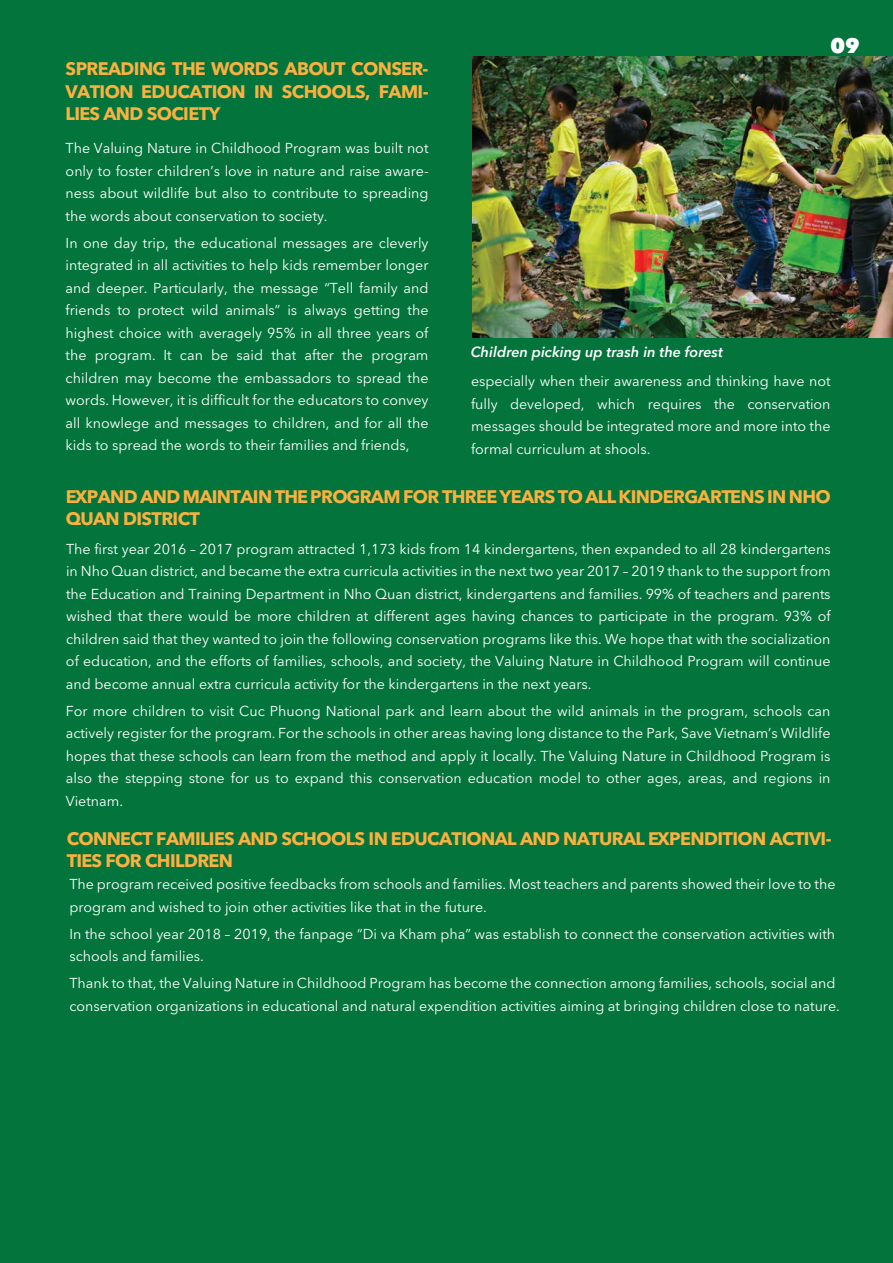
<style>
.page{position:relative;width:893px;height:1263px;background:#03743c}
.page>*{position:absolute;margin:0;border:0;box-sizing:border-box;transform-origin:0 0}
.t1{font:800 21px "Avenir Next LT Pro";color:#fff}
.t2{font:700 18px/22.5px "Avenir Next LT Pro";letter-spacing:-.035em;color:#fbb040}
.t3{font:italic 600 14.55px "Avenir Next LT Pro";color:#fff}
.t4{font:14.25px/22.5px "Avenir Next LT Pro";color:#fff;text-align:justify}
</style>
<div class="page">
<img style="left:473px;top:56px;width:420px;height:281px">
<p class="t2" style="left:66px;top:57px;width:364px;text-align:justify">SPREADING THE WORDS ABOUT CONSER-VATION EDUCATION IN SCHOOLS, FAMI-LIES AND SOCIETY</p>
<p class="t4" style="left:66px;top:136px;width:364px">The Valuing Nature in Childhood Program was built not only to foster children’s love in nature and raise aware&shy;ness about wildlife but also to contribute to spreading the words about conservation to society.</p>
<p class="t4" style="left:66px;top:231px;width:364px">In one day trip, the educational messages are cleverly integrated in all activities to help kids remember longer and deeper. Particularly, the message “Tell family and friends to protect wild animals” is always getting the highest choice with averagely 95% in all three years of the program. It can be said that after the program children may become the embassadors to spread the words. However, it is difficult for the educators to convey all knowlege and messages to children, and for all the kids to spread the words to their families and friends,</p>
<h1 class="t1" style="left:830px;top:33px;width:31px">09</h1>
<p class="t3" style="left:471px;top:340px;width:254px">Children picking up trash in the forest</p>
<p class="t4" style="left:471px;top:369px;width:361px">especially when their awareness and thinking have not fully developed, which requires the conservation messages should be integrated more and more into the formal curriculum at shools.</p>
<p class="t2" style="left:66px;top:485px;width:767px">EXPAND AND MAINTAIN THE PROGRAM FOR THREE YEARS TO ALL KINDERGARTENS IN NHO<br>QUAN DISTRICT</p>
<p class="t4" style="left:66px;top:537px;width:766px">The first year 2016 – 2017 program attracted 1,173 kids from 14 kindergartens, then expanded to all 28 kindergartens in Nho Quan district, and became the extra curricula activities in the next two year 2017 – 2019 thank to the support from the Education and Training Department in Nho Quan district, kindergartens and families. 99% of teachers and parents wished that there would be more children at different ages having chances to participate in the program. 93% of children said that they wanted to join the following conservation programs like this. We hope that with the socialization of education, and the efforts of families, schools, and society, the Valuing Nature in Childhood Program will continue and become annual extra curricula activity for the kindergartens in the next years.</p>
<p class="t4" style="left:66px;top:699px;width:766px">For more children to visit Cuc Phuong National park and learn about the wild animals in the program, schools can actively register for the program. For the schools in other areas having long distance to the Park, Save Vietnam’s Wildlife hopes that these schools can learn from the method and apply it locally. The Valuing Nature in Childhood Program is also the stepping stone for us to expand this conservation education model to other ages, areas, and regions in Vietnam.</p>
<p class="t2" style="left:67px;top:827px;width:766px">CONNECT FAMILIES AND SCHOOLS IN EDUCATIONAL AND NATURAL EXPENDITION ACTIVI-<br>TIES FOR CHILDREN</p>
<p class="t4" style="left:69px;top:873px;width:768px">The program received positive feedbacks from schools and families. Most teachers and parents showed their love to the program and wished to join other activities like that in the future.</p>
<p class="t4" style="left:69px;top:922px;width:767px">In the school year 2018 – 2019, the fanpage “Di va Kham pha” was establish to connect the conservation activities with schools and families.</p>
<p class="t4" style="left:69px;top:972px;width:772px">Thank to that, the Valuing Nature in Childhood Program has become the connection among families, schools, social and conservation organizations in educational and natural expendition activities aiming at bringing children close to nature.</p>
</div>
